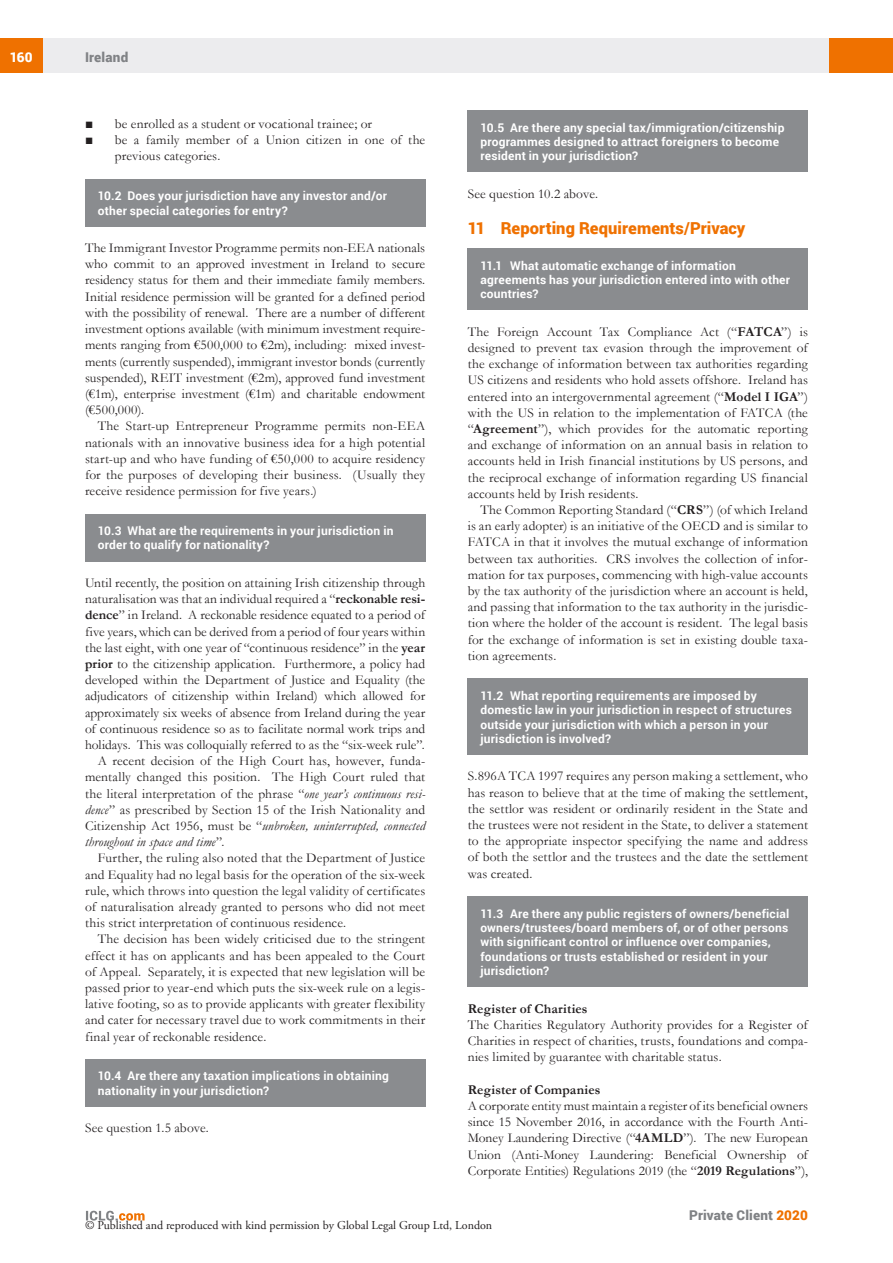
<style>
.page{position:relative;width:893px;height:1263px;background:#fff}
.page>*{position:absolute;margin:0;border:0;box-sizing:border-box;transform-origin:0 0}
.MS_Heading{font:900 16.5px "Roboto";letter-spacing:.005em;color:#ef7100}
.MS_Body_Text_-_First{font:13.5px/16.2px "Garamond";letter-spacing:.005em;color:#231f20;text-align:justify}
.MS_Body_Text_-_Secon{font:13.5px/16.2px "Garamond";letter-spacing:.01em;color:#231f20;text-align:justify}
.MS_-_Bullets_1{font:13.5px/16.2px "Garamond";letter-spacing:.01em;color:#231f20}
.MS_Body_Text_-_First-2{font:700 13.5px "Garamond";letter-spacing:.01em;color:#231f20}
.t1{font:900 13.5px "Roboto";letter-spacing:.01em;color:#808285}
.t2{font:900 13.5px "Roboto";color:#fff}
.MS_-_Question{font:700 12px/14.4px "Roboto";letter-spacing:.015em;color:#fff}
.MS_-_Question_follow{font:700 12px/14.4px "Roboto";letter-spacing:.015em;color:#fff}
.t3{font:12px "Adobe Garamond Pro";color:#231f20}
.s1{font-weight:700}
.s2{font-style:italic}
.s3{color:#ef7100}
</style>
<div class="page">
<div style="left:43px;top:38px;width:786px;height:34px;background:#ececee"></div>
<div style="left:0;top:38px;width:43px;height:34px;background:#ef7100"></div>
<div style="left:829px;top:38px;width:64px;height:34px;background:#ef7100"></div>
<svg style="left:86px;top:1211px;width:59px;height:9px"></svg>
<div style="left:468px;top:111px;width:340px;height:61px;background:#8a8c8f"></div>
<div style="left:468px;top:248px;width:340px;height:62px;background:#8a8c8f"></div>
<div style="left:468px;top:679px;width:340px;height:76px;background:#8a8c8f"></div>
<div style="left:468px;top:896px;width:340px;height:91px;background:#8a8c8f"></div>
<div style="left:85px;top:179px;width:340px;height:47px;background:#8a8c8f"></div>
<div style="left:85px;top:514px;width:340px;height:47px;background:#8a8c8f"></div>
<div style="left:85px;top:1059px;width:340px;height:47px;background:#8a8c8f"></div>
<p class="t2" style="left:10px;top:48px;width:25px">160</p>
<p class="t1" style="left:85px;top:48px;width:45px">Ireland</p>
<p class="MS_-_Bullets_1" style="left:85px;top:115px;width:289px">■ be enrolled as a student or vocational trainee; or</p>
<p class="MS_-_Bullets_1" style="left:115px;top:131px;width:312px;text-indent:-30px">■ be a family member of a Union citizen in one of the previous categories.</p>
<p class="MS_-_Question" style="left:98px;top:188px;width:291px">10.2 Does your jurisdiction have any investor and/or other special categories for entry?</p>
<p class="MS_Body_Text_-_First" style="left:85px;top:239px;width:342px">The Immigrant Investor Programme permits non-EEA nationals who commit to an approved investment in Ireland to secure residency status for them and their immediate family members.<br>Initial residence permission will be granted for a defined period with the possibility of renewal. There are a number of different investment options available (with minimum investment require&shy;ments ranging from €500,000 to €2m), including: mixed invest&shy;ments (currently suspended), immigrant investor bonds (currently suspended), REIT investment (€2m), approved fund investment (€1m), enterprise investment (€1m) and charitable endowment (€500,000).</p>
<p class="MS_Body_Text_-_Secon" style="left:85px;top:418px;width:342px;text-indent:13px">The Start-up Entrepreneur Programme permits non-EEA nationals with an innovative business idea for a high potential start-up and who have funding of €50,000 to acquire residency for the purposes of developing their business. (Usually they receive residence permission for five years.)</p>
<p class="MS_-_Question" style="left:98px;top:523px;width:297px">10.3 What are the requirements in your jurisdiction in order to qualify for nationality?</p>
<p class="MS_Body_Text_-_First" style="left:85px;top:574px;width:342px">Until recently, the position on attaining Irish citizenship through naturalisation was that an individual required a “<span class="s1">reckonable resi&shy;dence</span>” in Ireland. A reckonable residence equated to a period of five years, which can be derived from a period of four years within the last eight, with one year of “continuous residence” in the <span class="s1">year prior</span> to the citizenship application. Furthermore, a policy had developed within the Department of Justice and Equality (the adjudicators of citizenship within Ireland) which allowed for approximately six weeks of absence from Ireland during the year of continuous residence so as to facilitate normal work trips and holidays. This was colloquially referred to as the “six-week rule”.</p>
<p class="MS_Body_Text_-_Secon" style="left:85px;top:752px;width:342px;text-indent:13px">A recent decision of the High Court has, however, funda&shy;mentally changed this position. The High Court ruled that the literal interpretation of the phrase “<span class="s2">one year’s continuous resi&shy;dence</span>” as prescribed by Section 15 of the Irish Nationality and Citizenship Act 1956, must be “<span class="s2">unbroken, uninterrupted, connected throughout in space and time</span>”.</p>
<p class="MS_Body_Text_-_Secon" style="left:85px;top:850px;width:342px;text-indent:13px">Further, the ruling also noted that the Department of Justice and Equality had no legal basis for the operation of the six-week rule, which throws into question the legal validity of certificates of naturalisation already granted to persons who did not meet this strict interpretation of continuous residence.</p>
<p class="MS_Body_Text_-_Secon" style="left:85px;top:931px;width:342px;text-indent:13px">The decision has been widely criticised due to the stringent effect it has on applicants and has been appealed to the Court of Appeal. Separately, it is expected that new legislation will be passed prior to year-end which puts the six-week rule on a legis&shy;lative footing, so as to provide applicants with greater flexibility and cater for necessary travel due to work commitments in their final year of reckonable residence.</p>
<p class="MS_-_Question" style="left:98px;top:1068px;width:293px">10.4 Are there any taxation implications in obtaining nationality in your jurisdiction?</p>
<p class="MS_Body_Text_-_First" style="left:85px;top:1120px;width:125px">See question 1.5 above.</p>
<p class="MS_-_Question" style="left:480px;top:120px;width:305px">10.5 Are there any special tax/immigration/citizenship programmes designed to attract foreigners to become resident in your jurisdiction?</p>
<p class="MS_Body_Text_-_First" style="left:468px;top:185px;width:132px">See question 10.2 above.</p>
<p class="MS_Heading" style="left:468px;top:216px;width:279px">11 Reporting Requirements/Privacy</p>
<p class="MS_-_Question_follow" style="left:480px;top:258px;width:311px">11.1 What automatic exchange of information agreements has your jurisdiction entered into with other countries?</p>
<p class="MS_Body_Text_-_First" style="left:468px;top:323px;width:342px">The Foreign Account Tax Compliance Act (“<span class="s1">FATCA</span>”) is designed to prevent tax evasion through the improvement of the exchange of information between tax authorities regarding US citizens and residents who hold assets offshore. Ireland has entered into an intergovernmental agreement (“<span class="s1">Model I IGA</span>”) with the US in relation to the implementation of FATCA (the “<span class="s1">Agreement</span>”), which provides for the automatic reporting and exchange of information on an annual basis in relation to accounts held in Irish financial institutions by US persons, and the reciprocal exchange of information regarding US financial accounts held by Irish residents.</p>
<p class="MS_Body_Text_-_Secon" style="left:468px;top:501px;width:342px;text-indent:13px">The Common Reporting Standard (“<span class="s1">CRS</span>”) (of which Ireland is an early adopter) is an initiative of the OECD and is similar to FATCA in that it involves the mutual exchange of information between tax authorities. CRS involves the collection of infor&shy;mation for tax purposes, commencing with high-value accounts by the tax authority of the jurisdiction where an account is held, and passing that information to the tax authority in the jurisdic&shy;tion where the holder of the account is resident. The legal basis for the exchange of information is set in existing double taxa&shy;tion agreements.</p>
<p class="MS_-_Question" style="left:480px;top:688px;width:313px">11.2 What reporting requirements are imposed by domestic law in your jurisdiction in respect of structures outside your jurisdiction with which a person in your jurisdiction is involved?</p>
<p class="MS_Body_Text_-_First" style="left:468px;top:768px;width:342px">S.896A TCA 1997 requires any person making a settlement, who has reason to believe that at the time of making the settlement, the settlor was resident or ordinarily resident in the State and the trustees were not resident in the State, to deliver a statement to the appropriate inspector specifying the name and address of both the settlor and the trustees and the date the settlement was created.</p>
<p class="MS_-_Question" style="left:480px;top:906px;width:310px">11.3 Are there any public registers of owners/beneficial owners/trustees/board members of, or of other persons with significant control or influence over companies, foundations or trusts established or resident in your jurisdiction?</p>
<p class="MS_Body_Text_-_First-2" style="left:468px;top:999px;width:121px">Register of Charities</p>
<p class="MS_Body_Text_-_First" style="left:468px;top:1016px;width:342px">The Charities Regulatory Authority provides for a Register of Charities in respect of charities, trusts, foundations and compa&shy;nies limited by guarantee with charitable status.</p>
<p class="MS_Body_Text_-_First-2" style="left:468px;top:1080px;width:134px">Register of Companies</p>
<p class="MS_Body_Text_-_First" style="left:468px;top:1097px;width:342px">A corporate entity must maintain a register of its beneficial owners since 15 November 2016, in accordance with the Fourth Anti-Money Laundering Directive (“<span class="s1">4AMLD</span>”). The new European Union (Anti-Money Laundering: Beneficial Ownership of Corporate Entities) Regulations 2019 (the “<span class="s1">2019 Regulations</span>”),</p>
<p class="t3" style="left:85px;top:1218px;width:409px">© Published and reproduced with kind permission by Global Legal Group Ltd, London</p>
<p class="t1" style="left:689px;top:1206px;width:120px">Private Client <span class="s3">2020</span></p>
</div>
